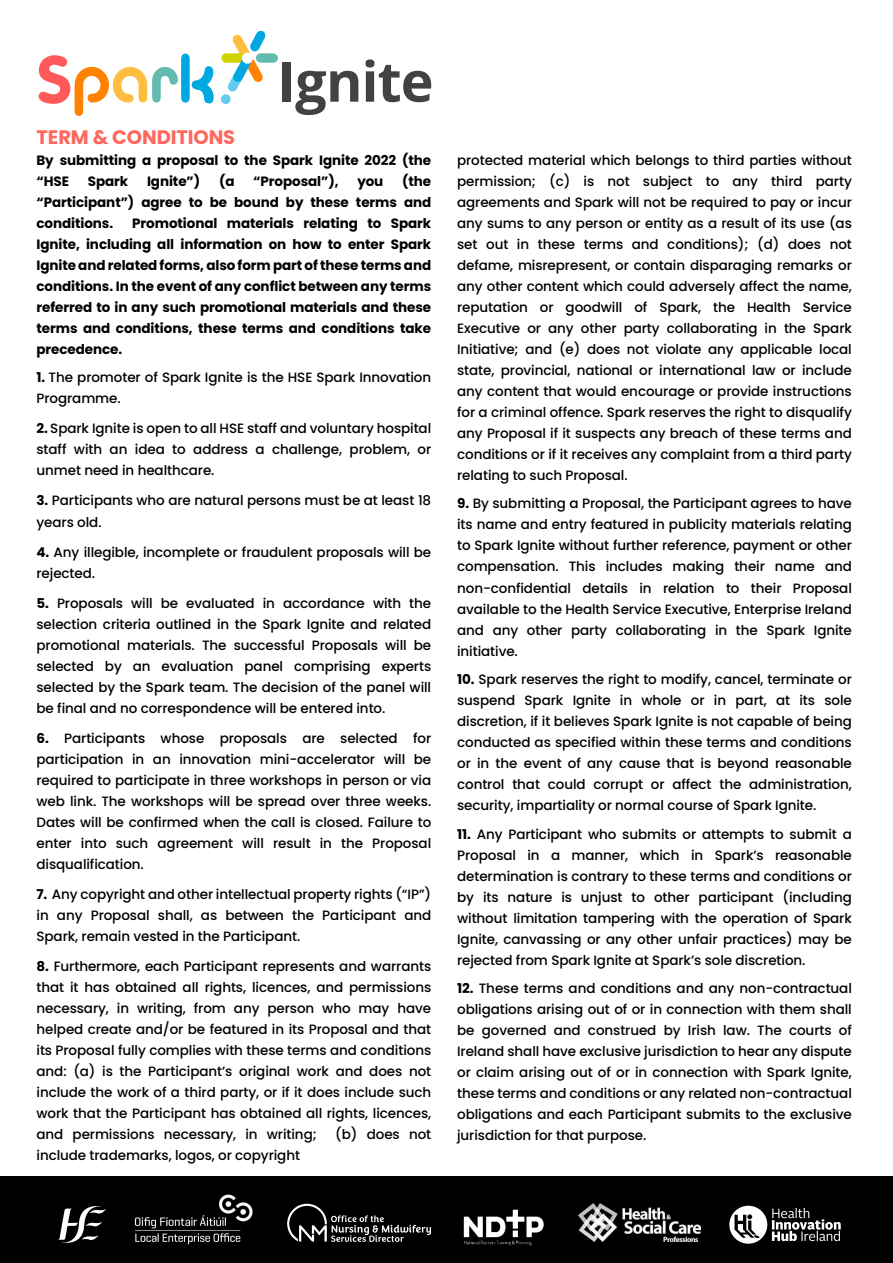
<style>
.page{position:relative;width:893px;height:1263px;background:#fff}
.page>*{position:absolute;margin:0;border:0;box-sizing:border-box;transform-origin:0 0}
.t1{font:700 55.65px "Open Sans";letter-spacing:-.015em;color:#424242}
.t2{font:700 19.5px "Poppins";letter-spacing:-.005em;color:#ff675d}
.t3{font:500 13.5px/21px "Poppins";letter-spacing:-.005em;color:#000;text-align:justify}
.t4{font:700 13.5px/21px "Poppins";letter-spacing:-.005em;color:#000;text-align:justify}
.s1{font-weight:700}
</style>
<div class="page">
<div style="left:0;top:1177px;width:893px;height:86px;background:#000"></div>
<svg style="left:58px;top:1206px;width:47px;height:37px"></svg>
<img style="left:105px;top:1176px;width:175px;height:69px">
<svg style="left:287px;top:1204px;width:144px;height:38px"></svg>
<img style="left:579px;top:1203px;width:121px;height:38px">
<svg style="left:729px;top:1206px;width:112px;height:38px"></svg>
<img style="left:464px;top:1209px;width:80px;height:37px">
<svg style="left:39px;top:54px;width:175px;height:62px"></svg>
<svg style="left:221px;top:30px;width:57px;height:74px"></svg>
<h1 class="t1" style="left:277px;top:42px;width:158px">Ignite</h1>
<h2 class="t2" style="left:37px;top:126px;width:200px">TERM &amp; CONDITIONS</h2>
<p class="t4" style="left:37px;top:150px;width:396px">By submitting a proposal to the Spark Ignite 2022 (the “HSE</p>
<p class="t4" style="left:37px;top:171px;width:396px;text-indent:366px">(the “Participant”) agree to be bound by these terms and conditions.</p>
<p class="t4" style="left:88px;top:171px;width:42px">Spark</p>
<p class="t4" style="left:147px;top:171px;width:55px">Ignite”)</p>
<p class="t4" style="left:219px;top:171px;width:17px">(a</p>
<p class="t4" style="left:253px;top:171px;width:87px">“Proposal”),</p>
<p class="t4" style="left:357px;top:171px;width:28px">you</p>
<p class="t4" style="left:37px;top:213px;width:396px;text-indent:96px">Promotional materials relating to Spark Ignite, including all information on how to enter Spark Ignite and related forms, also form part of these terms and conditions. In the event of any conflict between any terms referred to in any such promotional materials and these terms and conditions, these terms and conditions take precedence.</p>
<p class="t3" style="left:37px;top:367px;width:396px"><span class="s1">1.</span> The promoter of Spark Ignite is the HSE Spark Innovation<br>Programme.</p>
<p class="t3" style="left:37px;top:418px;width:396px"><span class="s1">2.</span> Spark Ignite is open to all HSE staff and voluntary hospital staff with an idea to address a challenge, problem, or unmet need in healthcare.</p>
<p class="t3" style="left:37px;top:490px;width:396px"><span class="s1">3.</span> Participants who are natural persons must be at least 18 years old.</p>
<p class="t3" style="left:37px;top:541px;width:396px"><span class="s1">4.</span> Any illegible, incomplete or fraudulent proposals will be rejected.</p>
<p class="t3" style="left:37px;top:592px;width:396px"><span class="s1">5.</span> Proposals will be evaluated in accordance with the selection criteria outlined in the Spark Ignite and related promotional materials. The successful Proposals will be selected by an evaluation panel comprising experts selected by the Spark team. The decision of the panel will be final and no correspondence will be entered into.</p>
<p class="t3" style="left:37px;top:727px;width:396px"><span class="s1">6.</span> Participants whose proposals are selected for participation in an innovation mini-accelerator will be required to participate in three workshops in person or via web link. The workshops will be spread over three weeks.<br>Dates will be confirmed when the call is closed. Failure to enter into such agreement will result in the Proposal disqualification.</p>
<p class="t3" style="left:37px;top:883px;width:396px"><span class="s1">7.</span> Any copyright and other intellectual property rights (“IP”) in any Proposal shall, as between the Participant and Spark, remain vested in the Participant.</p>
<p class="t3" style="left:37px;top:955px;width:396px"><span class="s1">8.</span> Furthermore, each Participant represents and warrants that it has obtained all rights, licences, and permissions necessary, in writing, from any person who may have helped create and/or be featured in its Proposal and that its Proposal fully complies with these terms and conditions and: (a) is the Participant’s original work and does not include the work of a third party, or if it does include such work that the Participant has obtained all rights, licences, and permissions necessary, in writing;</p>
<p class="t3" style="left:335px;top:1123px;width:97px">(b) does not</p>
<p class="t3" style="left:37px;top:1144px;width:265px">include trademarks, logos, or copyright</p>
<p class="t3" style="left:457px;top:150px;width:396px">protected material which belongs to third parties without permission; (c) is not subject to any third party agreements and Spark will not be required to pay or incur any sums to any person or entity as a result of its use (as set out in these terms and conditions); (d) does not defame, misrepresent, or contain disparaging remarks or any other content which could adversely affect the name, reputation or goodwill of Spark, the Health Service Executive or any other party collaborating in the Spark Initiative; and (e) does not violate any applicable local state, provincial, national or international law or include any content that would encourage or provide instructions for a criminal offence. Spark reserves the right to disqualify any Proposal if it suspects any breach of these terms and conditions or if it receives any complaint from a third party relating to such Proposal.</p>
<p class="t3" style="left:457px;top:493px;width:396px"><span class="s1">9.</span> By submitting a Proposal, the Participant agrees to have its name and entry featured in publicity materials relating to Spark Ignite without further reference, payment or other compensation. This includes making their name and non-confidential details in relation to their Proposal available to the Health Service Executive, Enterprise Ireland and any other party collaborating in the Spark Ignite initiative.</p>
<p class="t3" style="left:457px;top:669px;width:396px"><span class="s1">10.</span> Spark reserves the right to modify, cancel, terminate or suspend Spark Ignite in whole or in part, at its sole discretion, if it believes Spark Ignite is not capable of being conducted as specified within these terms and conditions or in the event of any cause that is beyond reasonable control that could corrupt or affect the administration, security, impartiality or normal course of Spark Ignite.</p>
<p class="t3" style="left:457px;top:823px;width:396px"><span class="s1">11.</span> Any Participant who submits or attempts to submit a Proposal in a manner, which in Spark’s reasonable determination is contrary to these terms and conditions or by its nature is unjust to other participant (including without limitation tampering with the operation of Spark Ignite, canvassing or any other unfair practices) may be rejected from Spark Ignite at Spark’s sole discretion.</p>
<p class="t3" style="left:457px;top:978px;width:396px"><span class="s1">12.</span> These terms and conditions and any non-contractual obligations arising out of or in connection with them shall be governed and construed by Irish law. The courts of Ireland shall have exclusive jurisdiction to hear any dispute or claim arising out of or in connection with Spark Ignite, these terms and conditions or any related non-contractual obligations and each Participant submits to the exclusive jurisdiction for that purpose.</p>
</div>
